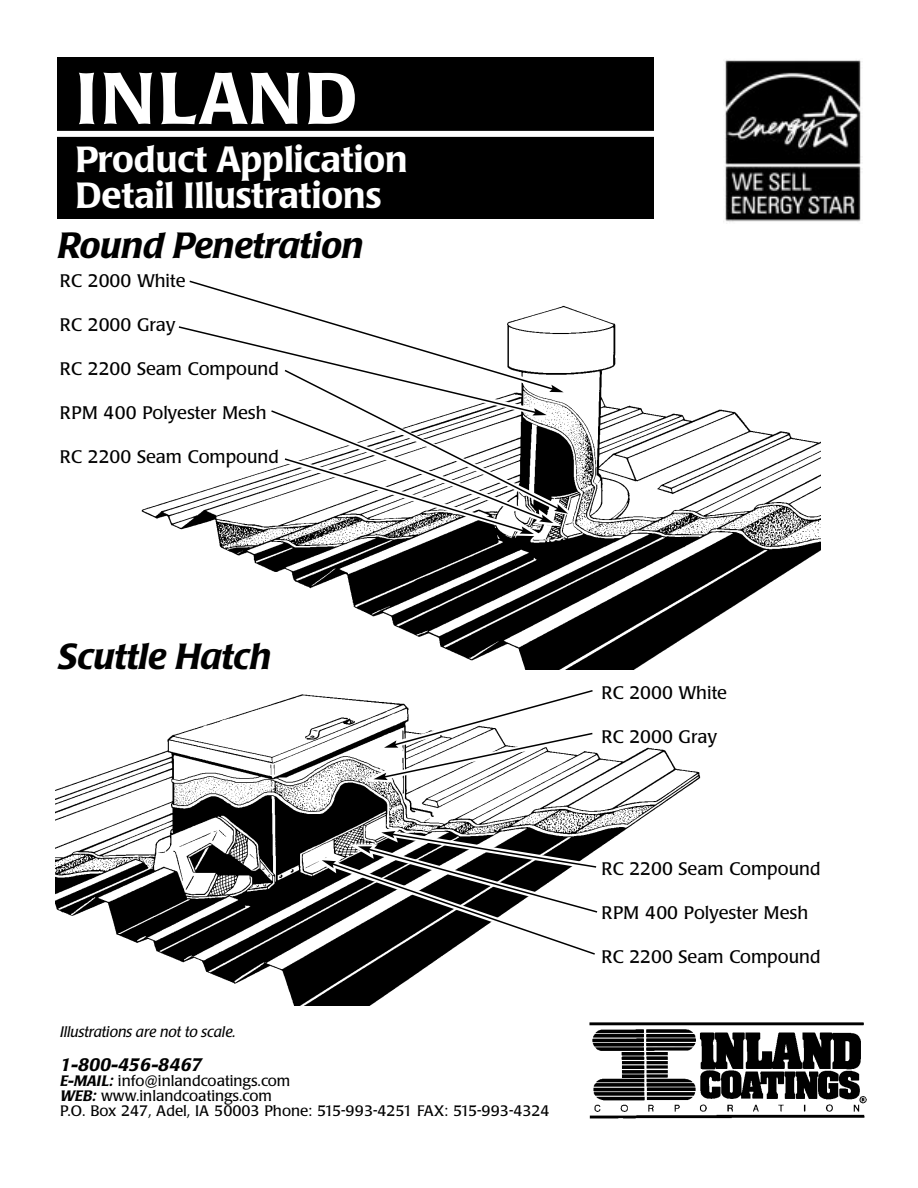
<style>
.page{position:relative;width:918px;height:1188px;background:#fff}
.page>*{position:absolute;margin:0;border:0;box-sizing:border-box;transform-origin:0 0}
.t1{font:500 72px "Poppl Laudatio";letter-spacing:.04em;color:#fff}
.t2{font:500 36px/36px "Poppl Laudatio";color:#fff}
.t3{font:italic 500 36px "Poppl Laudatio";color:#000}
.t4{font:18px "Poppl Laudatio";color:#000}
.t5{font:italic 500 18px "Poppl Laudatio";letter-spacing:.02em;color:#000}
.t6{font:15px/15px "Poppl Laudatio";color:#000}
.t7{font:italic 15px "Poppl Laudatio";color:#000}
.s1{color:#000}
.s2{font-weight:500;font-style:italic}
</style>
<div class="page">
<img style="left:56px;top:694px;width:645px;height:312px">
<img style="left:141px;top:310px;width:680px;height:360px">
<img style="left:723px;top:60px;width:138px;height:162px">
<img style="left:589px;top:1022px;width:278px;height:97px">
<svg style="left:170px;top:280px;width:405px;height:257px"></svg>
<svg style="left:365px;top:690px;width:238px;height:93px"></svg>
<svg style="left:312px;top:827px;width:295px;height:135px"></svg>
<div style="left:57px;top:57px;width:597px;height:162px;background:#000"></div>
<div style="left:40px;top:131px;width:631px;height:6px;background:#fff"></div>
<h1 class="t1" style="left:75px;top:73px;width:284px">INLAND</h1>
<h2 class="t2" style="left:75px;top:145px;width:334px">Product Application<br>Detail Illustrations<span class="s1">s</span></h2>
<h2 class="t3" style="left:57px;top:232px;width:307px">Round Penetration</h2>
<p class="t4" style="left:60px;top:272px;width:127px">RC 2000 White</p>
<p class="t4" style="left:60px;top:316px;width:117px">RC 2000 Gray</p>
<p class="t4" style="left:60px;top:360px;width:221px">RC 2200 Seam Compound</p>
<p class="t4" style="left:60px;top:404px;width:208px">RPM 400 Polyester Mesh</p>
<p class="t4" style="left:60px;top:448px;width:221px">RC 2200 Seam Compound</p>
<h2 class="t3" style="left:58px;top:643px;width:215px">Scuttle Hatch</h2>
<p class="t7" style="left:60px;top:1026px;width:178px">Illustrations are not to scale.</p>
<p class="t5" style="left:60px;top:1059px;width:144px">1-800-456-8467</p>
<p class="t6" style="left:60px;top:1074px;width:491px"><span class="s2">E-MAIL:</span> info@inlandcoatings.com<br><span class="s2">WEB:</span> www.inlandcoatings.com<br>P.O. Box 247, Adel, IA 50003 Phone: 515-993-4251 FAX: 515-993-4324</p>
<p class="t4" style="left:602px;top:684px;width:127px">RC 2000 White</p>
<p class="t4" style="left:602px;top:728px;width:117px">RC 2000 Gray</p>
<p class="t4" style="left:602px;top:860px;width:221px">RC 2200 Seam Compound</p>
<p class="t4" style="left:602px;top:904px;width:208px">RPM 400 Polyester Mesh</p>
<p class="t4" style="left:602px;top:948px;width:221px">RC 2200 Seam Compound</p>
</div>
